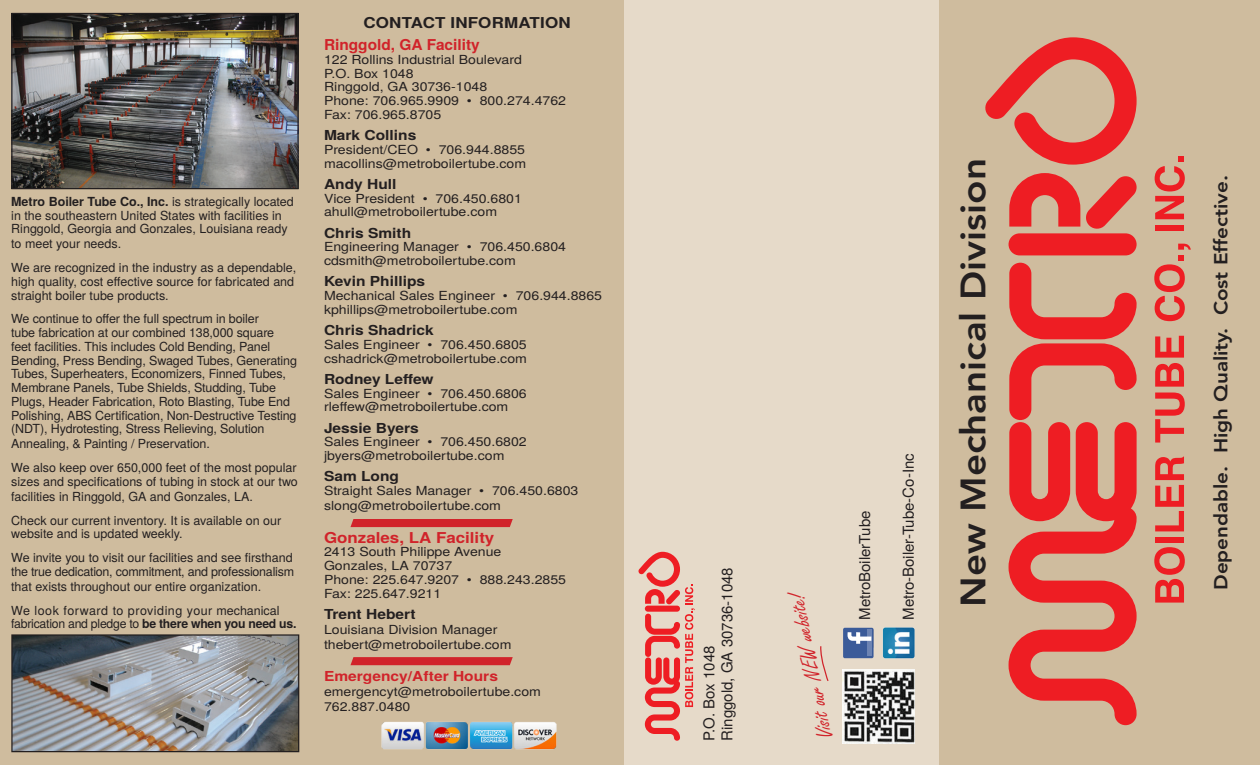
<style>
.page{position:relative;width:1260px;height:765px;background:#fff}
.page>*{position:absolute;margin:0;border:0;box-sizing:border-box;transform-origin:0 0}
.t1{font:800 35px "Avenir LT Std";color:#231f20;scale:1.1 1}
.t2{font:23.75px "Freestyle Script";color:#d1232a}
.t3{font:800 18.75px "Avenir LT Std";color:#231f20;scale:1.1 1}
.t4{font:15px "Te X Gyre Heros";color:#231f20}
.t5{font:700 15px "Te X Gyre Heros";color:#d1232a}
.t6{font:700 15px "Te X Gyre Heros";color:#d1232a;scale:1.13 1}
.t7{font:700 15px "Te X Gyre Heros";letter-spacing:.015em;color:#231f20;scale:1.13 1}
.t8{font:700 13.75px "Te X Gyre Heros";color:#231f20;scale:1.13 1}
.t9{font:700 13.75px "Te X Gyre Heros";color:#d1232a;scale:1.13 1}
.t10{font:12.5px/13.8px "Te X Gyre Heros";color:#231f20}
.t11{font:12.5px "Te X Gyre Heros";color:#231f20;scale:1.13 1}
.t12{font:12.5px "Te X Gyre Heros";letter-spacing:-.02em;color:#231f20}
.s1{font-weight:700}
</style>
<div class="page">
<div style="left:0;top:0;width:626px;height:765px;background:#cfbc9e"></div>
<img style="left:13px;top:636px;width:284px;height:114px">
<div style="left:11px;top:634px;width:288px;height:118px;border:1px solid #231f20"></div>
<div style="left:625px;top:0;width:318px;height:765px;background:#e6dac9"></div>
<div style="left:940px;top:0;width:320px;height:765px;background:#cfbc9e"></div>
<svg style="left:1154px;top:547px;width:31px;height:56px"></svg>
<div style="left:1155px;top:537px;width:29px;height:6px;background:#ee1d23"></div>
<svg style="left:1155px;top:457px;width:29px;height:74px"></svg>
<svg style="left:1155px;top:393px;width:30px;height:50px"></svg>
<svg style="left:1155px;top:336px;width:29px;height:51px"></svg>
<div style="left:1155px;top:225px;width:29px;height:6px;background:#ee1d23"></div>
<svg style="left:1155px;top:156px;width:30px;height:63px"></svg>
<svg style="left:1154px;top:244px;width:37px;height:77px"></svg>
<svg style="left:1009px;top:521px;width:128px;height:204px"></svg>
<svg style="left:1009px;top:263px;width:128px;height:258px"></svg>
<svg style="left:1009px;top:173px;width:128px;height:56px"></svg>
<div style="left:1009px;top:233px;width:128px;height:22px;background:#ee1d23;border-radius:11px"></div>
<svg style="left:985px;top:37px;width:152px;height:128px"></svg>
<svg style="left:638px;top:552px;width:57px;height:189px"></svg>
<img style="left:842px;top:670px;width:73px;height:73px">
<div style="left:843px;top:628px;width:31px;height:30px;background:#3b5b99;border-radius:2px"></div>
<hr style="left:867px;top:630px;width:4px;height:26px;background:#6d84b3">
<svg style="left:848px;top:632px;width:23px;height:12px"></svg>
<img style="left:882px;top:627px;width:33px;height:32px">
<svg style="left:350px;top:519px;width:163px;height:8px"></svg>
<img style="left:13px;top:15px;width:284px;height:172px">
<div style="left:11px;top:13px;width:288px;height:176px;border:1px solid #231f20"></div>
<svg style="left:820px;top:646px;width:9px;height:35px"></svg>
<img style="left:381px;top:721px;width:176px;height:29px">
<svg style="left:350px;top:657px;width:163px;height:8px"></svg>
<p class="t10" style="left:11px;top:194px;width:284px"><span class="s1">Metro Boiler Tube Co., Inc.</span> is strategically located in the southeastern United States with facilities in<br>Ringgold, Georgia and Gonzales, Louisiana ready</p>
<p class="t10" style="left:11px;top:236px;width:111px">to meet your needs.</p>
<p class="t10" style="left:11px;top:260px;width:287px">We are recognized in the industry as a dependable, high quality, cost effective source for fabricated and straight boiler tube products.</p>
<p class="t10" style="left:11px;top:311px;width:287px">We continue to offer the full spectrum in boiler<br>tube fabrication at our combined 138,000 square feet facilities. This includes Cold Bending, Panel Bending, Press Bending, Swaged Tubes, Generating Tubes, Superheaters, Economizers, Finned Tubes, Membrane Panels, Tube Shields, Studding, Tube Plugs, Header Fabrication, Roto Blasting, Tube End Polishing, ABS Certification, Non-Destructive Testing (NDT), Hydrotesting, Stress Relieving, Solution</p>
<p class="t10" style="left:11px;top:436px;width:200px">Annealing, &amp; Painting / Preservation.</p>
<p class="t10" style="left:11px;top:460px;width:288px">We also keep over 650,000 feet of the most popular sizes and specifications of tubing in stock at our two</p>
<p class="t10" style="left:11px;top:489px;width:243px">facilities in Ringgold, GA and Gonzales, LA.</p>
<p class="t10" style="left:11px;top:512px;width:271px">Check our current inventory. It is available on our website and is updated weekly.</p>
<p class="t10" style="left:11px;top:550px;width:283px">We invite you to visit our facilities and see firsthand</p>
<p class="t12" style="left:11px;top:561px;width:284px">the true dedication, commitment, and professionalism</p>
<p class="t10" style="left:11px;top:579px;width:252px">that exists throughout our entire organization.</p>
<p class="t10" style="left:11px;top:602px;width:287px">We look forward to providing your mechanical fabrication and pledge to <span class="s1">be there when you need us.</span></p>
<p class="t7" style="left:363px;top:11px;width:185px">CONTACT INFORMATION</p>
<p class="t5" style="left:324px;top:33px;width:157px">Ringgold, GA Facility</p>
<p class="t11" style="left:324px;top:50px;width:177px">122 Rollins Industrial Boulevard</p>
<p class="t11" style="left:324px;top:63px;width:81px">P.O. Box 1048</p>
<p class="t11" style="left:324px;top:77px;width:146px">Ringgold, GA 30736-1048</p>
<p class="t11" style="left:324px;top:91px;width:216px">Phone: 706.965.9909 • 800.274.4762</p>
<p class="t11" style="left:324px;top:105px;width:105px">Fax: 706.965.8705</p>
<p class="t8" style="left:324px;top:125px;width:83px">Mark Collins</p>
<p class="t11" style="left:324px;top:140px;width:179px">President/CEO • 706.944.8855</p>
<p class="t11" style="left:324px;top:153px;width:180px">macollins@metroboilertube.com</p>
<p class="t8" style="left:324px;top:173px;width:66px">Andy Hull</p>
<p class="t11" style="left:324px;top:188px;width:177px">Vice President • 706.450.6801</p>
<p class="t11" style="left:324px;top:202px;width:155px">ahull@metroboilertube.com</p>
<p class="t8" style="left:324px;top:222px;width:79px">Chris Smith</p>
<p class="t11" style="left:324px;top:237px;width:216px">Engineering Manager • 706.450.6804</p>
<p class="t11" style="left:324px;top:251px;width:171px">cdsmith@metroboilertube.com</p>
<p class="t8" style="left:324px;top:271px;width:91px">Kevin Phillips</p>
<p class="t11" style="left:324px;top:286px;width:248px">Mechanical Sales Engineer • 706.944.8865</p>
<p class="t11" style="left:324px;top:300px;width:173px">kphillips@metroboilertube.com</p>
<p class="t8" style="left:324px;top:320px;width:99px">Chris Shadrick</p>
<p class="t11" style="left:324px;top:335px;width:181px">Sales Engineer • 706.450.6805</p>
<p class="t11" style="left:324px;top:348px;width:181px">cshadrick@metroboilertube.com</p>
<p class="t8" style="left:324px;top:368px;width:99px">Rodney Leffew</p>
<p class="t11" style="left:324px;top:383px;width:181px">Sales Engineer • 706.450.6806</p>
<p class="t11" style="left:324px;top:397px;width:165px">rleffew@metroboilertube.com</p>
<p class="t8" style="left:324px;top:417px;width:85px">Jessie Byers</p>
<p class="t11" style="left:324px;top:432px;width:181px">Sales Engineer • 706.450.6802</p>
<p class="t11" style="left:324px;top:446px;width:161px">jbyers@metroboilertube.com</p>
<p class="t8" style="left:324px;top:466px;width:68px">Sam Long</p>
<p class="t11" style="left:324px;top:481px;width:227px">Straight Sales Manager • 706.450.6803</p>
<p class="t11" style="left:324px;top:496px;width:158px">slong@metroboilertube.com</p>
<p class="t6" style="left:324px;top:526px;width:152px">Gonzales, LA Facility</p>
<p class="t11" style="left:324px;top:542px;width:159px">2413 South Philippe Avenue</p>
<p class="t11" style="left:324px;top:556px;width:115px">Gonzales, LA 70737</p>
<p class="t11" style="left:324px;top:570px;width:216px">Phone: 225.647.9207 • 888.243.2855</p>
<p class="t11" style="left:324px;top:583px;width:105px">Fax: 225.647.9211</p>
<p class="t8" style="left:324px;top:603px;width:83px">Trent Hebert</p>
<p class="t11" style="left:324px;top:620px;width:155px">Louisiana Division Manager</p>
<p class="t11" style="left:324px;top:635px;width:168px">thebert@metroboilertube.com</p>
<p class="t9" style="left:324px;top:666px;width:155px">Emergency/After Hours</p>
<p class="t11" style="left:324px;top:682px;width:194px">emergencyt@metroboilertube.com</p>
<p class="t11" style="left:324px;top:697px;width:78px">762.887.0480</p>
<p class="t4" style="left:715px;top:741px;width:175px;rotate:-90deg">Ringgold, GA 30736-1048</p>
<p class="t4" style="left:697px;top:741px;width:97px;rotate:-90deg">P.O. Box 1048</p>
<p class="t2" style="left:813px;top:742px;width:150px;rotate:-102deg">Visit our NEW website!</p>
<p class="t4" style="left:853px;top:620px;width:111px;rotate:-90deg">MetroBoilerTube</p>
<p class="t4" style="left:897px;top:620px;width:168px;rotate:-90deg">Metro-Boiler-Tube-Co-Inc</p>
<p class="t1" style="left:952px;top:607px;width:409px;rotate:-90deg">New Mechanical Division</p>
<p class="t3" style="left:1210px;top:590px;width:379px;rotate:-90deg">Dependable. High Quality. Cost Effective.</p>
</div>
